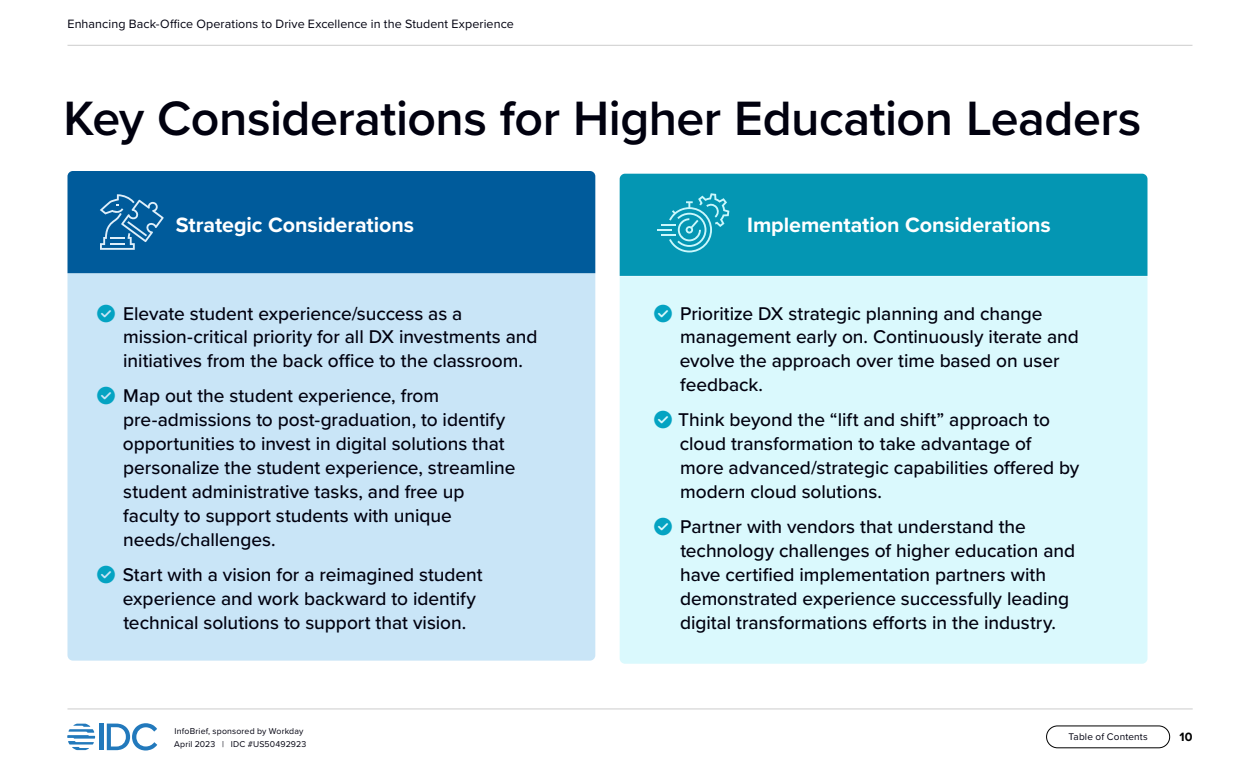
<style>
.page{position:relative;width:1260px;height:765px;background:#fff}
.page>*{position:absolute;margin:0;border:0;box-sizing:border-box;transform-origin:0 0}
.t1{font:600 50px "Proxima Nova";letter-spacing:-.01em;color:#01010f}
.t2{font:700 21.5px "Proxima Nova";letter-spacing:-.005em;color:#fff}
.t3{font:500 19.12px/23.9px "Proxima Nova";letter-spacing:-.005em;color:#01010f}
.t4{font:12.5px "Proxima Nova";letter-spacing:.005em;color:#01010f}
.t5{font:700 12.5px "Proxima Nova";color:#000}
.t6{font:10px "Proxima Nova";letter-spacing:.015em;color:#01010f}
.t7{font:8.75px/12.5px "Proxima Nova";letter-spacing:.02em;color:#01010f}
.s1{color:#04a3c2}
</style>
<div class="page">
<div style="left:1046px;top:726px;width:124px;height:22px;border:1px solid #000;border-radius:11px"></div>
<hr style="left:99px;top:724px;width:4px;height:26px;background:#2279bc">
<svg style="left:107px;top:723px;width:50px;height:28px"></svg>
<svg style="left:67px;top:724px;width:28px;height:26px"></svg>
<hr style="left:68px;top:45px;width:1124px;height:1px;background:#ccc">
<hr style="left:68px;top:709px;width:1125px;height:1px;background:#ccc">
<div style="left:68px;top:273px;width:527px;height:388px;background:#c9e5f7"></div>
<div style="left:68px;top:171px;width:527px;height:102px;background:#005b9b"></div>
<div style="left:620px;top:276px;width:527px;height:388px;background:#daf9fd"></div>
<div style="left:620px;top:174px;width:527px;height:102px;background:#0496b3"></div>
<svg style="left:100px;top:194px;width:64px;height:56px;background:#2b78ad"></svg>
<svg style="left:657px;top:193px;width:72px;height:59px;background:#2aa8c1"></svg>
<p class="t4" style="left:68px;top:14px;width:448px">Enhancing Back-Office Operations to Drive Excellence in the Student Experience</p>
<h1 class="t1" style="left:64px;top:81px;width:1079px">Key Considerations for Higher Education Leaders</h1>
<p class="t2" style="left:176px;top:209px;width:240px">Strategic Considerations</p>
<p class="t2" style="left:747px;top:209px;width:305px">Implementation Considerations</p>
<p class="t3" style="left:123px;top:301px;width:416px;text-indent:-26px"><span class="s1">•</span> Elevate student experience/success as a mission-critical priority for all DX investments and initiatives from the back office to the classroom.</p>
<p class="t3" style="left:123px;top:383px;width:394px;text-indent:-26px"><span class="s1">•</span> Map out the student experience, from pre-admissions to post-graduation, to identify opportunities to invest in digital solutions that personalize the student experience, streamline student administrative tasks, and free up faculty to support students with unique needs/challenges.</p>
<p class="t3" style="left:123px;top:562px;width:361px;text-indent:-26px"><span class="s1">•</span> Start with a vision for a reimagined student experience and work backward to identify technical solutions to support that vision.</p>
<p class="t7" style="left:174px;top:725px;width:134px">InfoBrief, sponsored by Workday<br>April 2023 | IDC #US50492923</p>
<p class="t3" style="left:680px;top:301px;width:401px;text-indent:-26px"><span class="s1">•</span> Prioritize DX strategic planning and change management early on. Continuously iterate and evolve the approach over time based on user feedback.</p>
<p class="t3" style="left:680px;top:407px;width:401px;text-indent:-26px"><span class="s1">•</span> Think beyond the “lift and shift” approach to cloud transformation to take advantage of more advanced/strategic capabilities offered by modern cloud solutions.</p>
<p class="t3" style="left:680px;top:514px;width:397px;text-indent:-26px"><span class="s1">•</span> Partner with vendors that understand the technology challenges of higher education and have certified implementation partners with demonstrated experience successfully leading digital transformations efforts in the industry.</p>
<p class="t6" style="left:1068px;top:729px;width:81px">Table of Contents</p>
<p class="t5" style="left:1180px;top:727px;width:15px">10</p>
</div>
